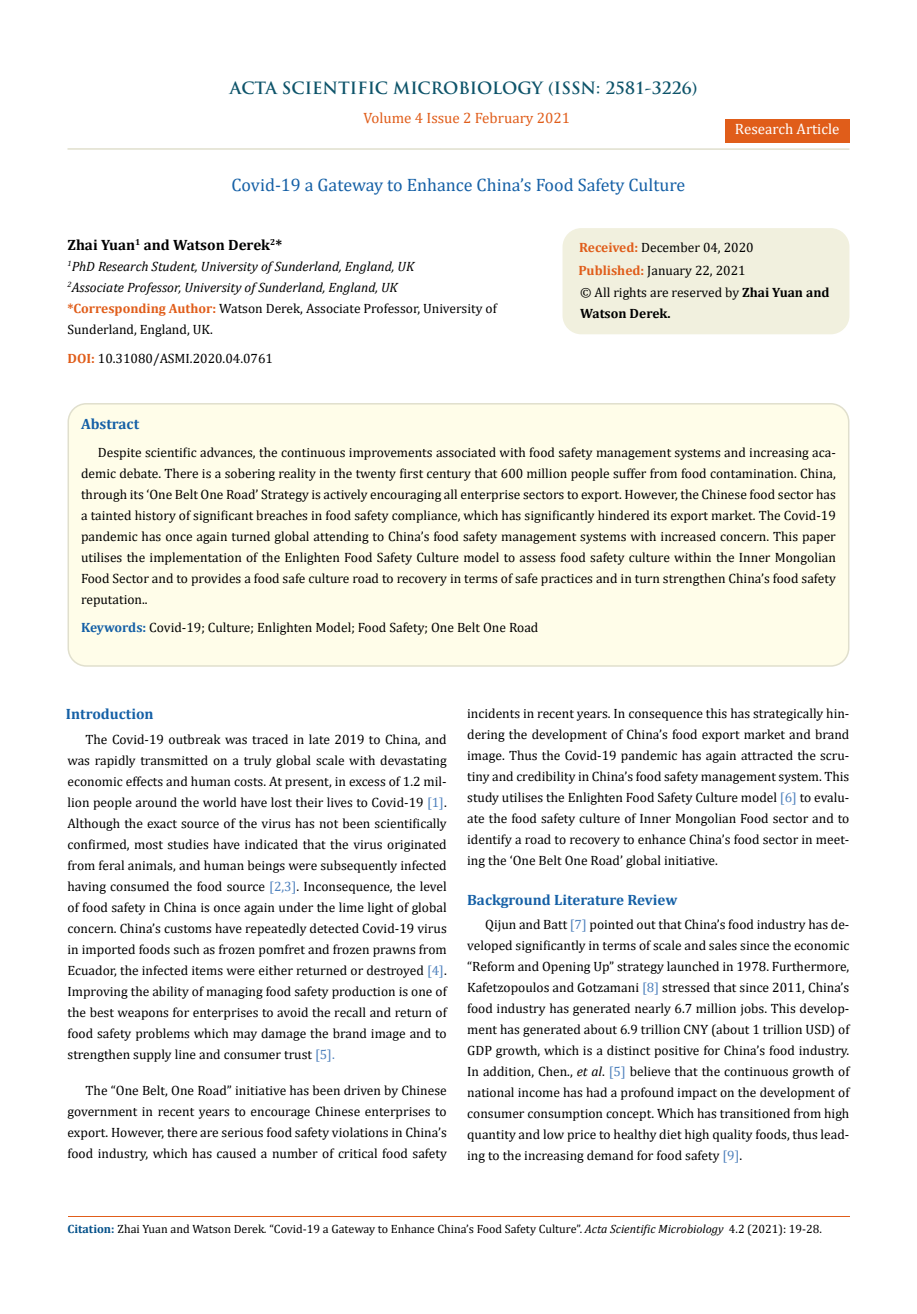
<style>
.page{position:relative;width:917px;height:1314px;background:#fff}
.page>*{position:absolute;margin:0;border:0;box-sizing:border-box;transform-origin:0 0}
.t1{font:18px "Cambria";color:#1560a6}
.t2{font:700 16.5px "Trajan Pro";color:#0e546a}
.t3{font:700 15px "Cambria";color:#1560a6}
.t4{font:15px "Cambria";color:#e05d1a}
.t5{font:700 15px "Cambria";color:#000}
.t6{font:15px "Cambria";color:#fff}
.t7{font:13.5px/21px "Cambria";color:#000;text-align:justify}
.t8{font:italic 13.5px/21.1px "Cambria";color:#000}
.t9{font:12px "Cambria";color:#000}
.s1{font-weight:700;font-style:normal;color:#e05d1a}
.s2{font-style:normal}
.s3{font-weight:700;color:#e05d1a}
.s4{font-weight:700}
.s5{font-weight:700;color:#1560a6}
.s6{color:#4f81bd}
.s7{font-style:italic}
.s8{font-weight:700;color:#035089}
</style>
<div class="page">
<div style="left:725px;top:119px;width:124px;height:23px;background:#e05d1a"></div>
<div style="left:563px;top:229px;width:285px;height:105px;background:#f1f0de;border-radius:18px"></div>
<div style="left:562px;top:228px;width:287px;height:106px;border:2px solid #f1f0de;border-radius:18px"></div>
<div style="left:68px;top:404px;width:780px;height:262px;background:#fffde9;border-radius:18px"></div>
<div style="left:67px;top:403px;width:782px;height:264px;border:2px solid #e0dfcd;border-radius:18px"></div>
<hr style="left:68px;top:1216px;width:781px;height:1px;background:#e05d1a">
<hr style="left:67px;top:148px;width:782px;height:2px;background:#e0dfcd">
<p class="t2" style="left:230px;top:77px;width:469px">ACTA SCIENTIFIC MICROBIOLOGY (ISSN: 2581-3226)</p>
<p class="t4" style="left:363px;top:109px;width:208px">Volume 4 Issue 2 February 2021</p>
<h1 class="t1" style="left:231px;top:175px;width:455px">Covid-19 a Gateway to Enhance China’s Food Safety Culture</h1>
<p class="t6" style="left:735px;top:120px;width:106px">Research Article</p>
<p class="t5" style="left:67px;top:234px;width:216px">Zhai Yuan<sup>1</sup> and Watson Derek<sup>2</sup>*</p>
<p class="t8" style="left:67px;top:255px;width:431px"><sup>1</sup>PhD Research Student, University of Sunderland, England, UK<br><sup>2</sup>Associate Professor, University of Sunderland, England, UK <span class="s1">*Corresponding Author:</span> <span class="s2">Watson Derek, Associate Professor, University of Sunderland, England, UK.</span></p>
<p class="t7" style="left:67px;top:347px;width:207px"><span class="s3">DOI:</span> 10.31080/ASMI.2020.04.0761</p>
<p class="t7" style="left:578px;top:236px;width:177px;line-height:23px"><span class="s3">Received:</span> December 04, 2020<br><span class="s3">Published:</span> January 22, 2021</p>
<p class="t7" style="left:580px;top:281px;width:251px">© All rights are reserved by <span class="s4">Zhai Yuan and<br>Watson Derek.</span></p>
<p class="t3" style="left:81px;top:413px;width:60px">Abstract</p>
<p class="t7" style="left:81px;top:442px;width:756px;text-indent:17px">Despite scientific advances, the continuous improvements associated with food safety management systems and increasing aca&shy;demic debate. There is a sobering reality in the twenty first century that 600 million people suffer from food contamination. China, through its ‘One Belt One Road’ Strategy is actively encouraging all enterprise sectors to export. However, the Chinese food sector has a tainted history of significant breaches in food safety compliance, which has significantly hindered its export market. The Covid-19 pandemic has once again turned global attending to China’s food safety management systems with increased concern. This paper utilises the implementation of the Enlighten Food Safety Culture model to assess food safety culture within the Inner Mongolian Food Sector and to provides a food safe culture road to recovery in terms of safe practices and in turn strengthen China’s food safety reputation..</p>
<p class="t7" style="left:81px;top:617px;width:459px"><span class="s5">Keywords:</span> Covid-19; Culture; Enlighten Model; Food Safety; One Belt One Road</p>
<p class="t3" style="left:66px;top:704px;width:89px">Introduction</p>
<p class="t7" style="left:67px;top:729px;width:381px;text-indent:18px">The Covid-19 outbreak was traced in late 2019 to China, and was rapidly transmitted on a truly global scale with devastating economic effects and human costs. At present, in excess of 1.2 mil&shy;lion people around the world have lost their lives to Covid-19 <span class="s6">[1]</span>.<br>Although the exact source of the virus has not been scientifically confirmed, most studies have indicated that the virus originated from feral animals, and human beings were subsequently infected having consumed the food source <span class="s6">[2,3]</span>. Inconsequence, the level of food safety in China is once again under the lime light of global concern. China’s customs have repeatedly detected Covid-19 virus in imported foods such as frozen pomfret and frozen prawns from Ecuador, the infected items were either returned or destroyed <span class="s6">[4]</span>.<br>Improving the ability of managing food safety production is one of the best weapons for enterprises to avoid the recall and return of food safety problems which may damage the brand image and to strengthen supply line and consumer trust <span class="s6">[5].</span></p>
<p class="t7" style="left:68px;top:1080px;width:381px;text-indent:18px">The “One Belt, One Road” initiative has been driven by Chinese government in recent years to encourage Chinese enterprises to export. However, there are serious food safety violations in China’s food industry, which has caused a number of critical food safety</p>
<p class="t7" style="left:467px;top:703px;width:384px">incidents in recent years. In consequence this has strategically hin&shy;dering the development of China’s food export market and brand image. Thus the Covid-19 pandemic has again attracted the scru&shy;tiny and credibility in China’s food safety management system. This study utilises the Enlighten Food Safety Culture model <span class="s6">[6]</span> to evalu&shy;ate the food safety culture of Inner Mongolian Food sector and to identify a road to recovery to enhance China’s food sector in meet&shy;ing the ‘One Belt One Road’ global initiative.</p>
<p class="t3" style="left:467px;top:889px;width:212px">Background Literature Review</p>
<p class="t7" style="left:467px;top:914px;width:384px;text-indent:18px">Qijun and Batt <span class="s6">[7]</span> pointed out that China’s food industry has de&shy;veloped significantly in terms of scale and sales since the economic “Reform and Opening Up” strategy launched in 1978. Furthermore, Kafetzopoulos and Gotzamani <span class="s6">[8]</span> stressed that since 2011, China’s food industry has generated nearly 6.7 million jobs. This develop&shy;ment has generated about 6.9 trillion CNY (about 1 trillion USD) of GDP growth, which is a distinct positive for China’s food industry.<br>In addition, Chen., <span class="s7">et al</span>. <span class="s6">[5]</span> believe that the continuous growth of national income has had a profound impact on the development of consumer consumption concept. Which has transitioned from high quantity and low price to healthy diet high quality foods, thus lead&shy;ing to the increasing demand for food safety <span class="s6">[9]</span>.</p>
<p class="t9" style="left:68px;top:1222px;width:756px"><span class="s8">Citation:</span> Zhai Yuan and Watson Derek<span class="s7">.</span> “Covid-19 a Gateway to Enhance China’s Food Safety Culture”. <span class="s7">Acta Scientific Microbiology</span> 4.2 (2021): 19-28.</p>
</div>
